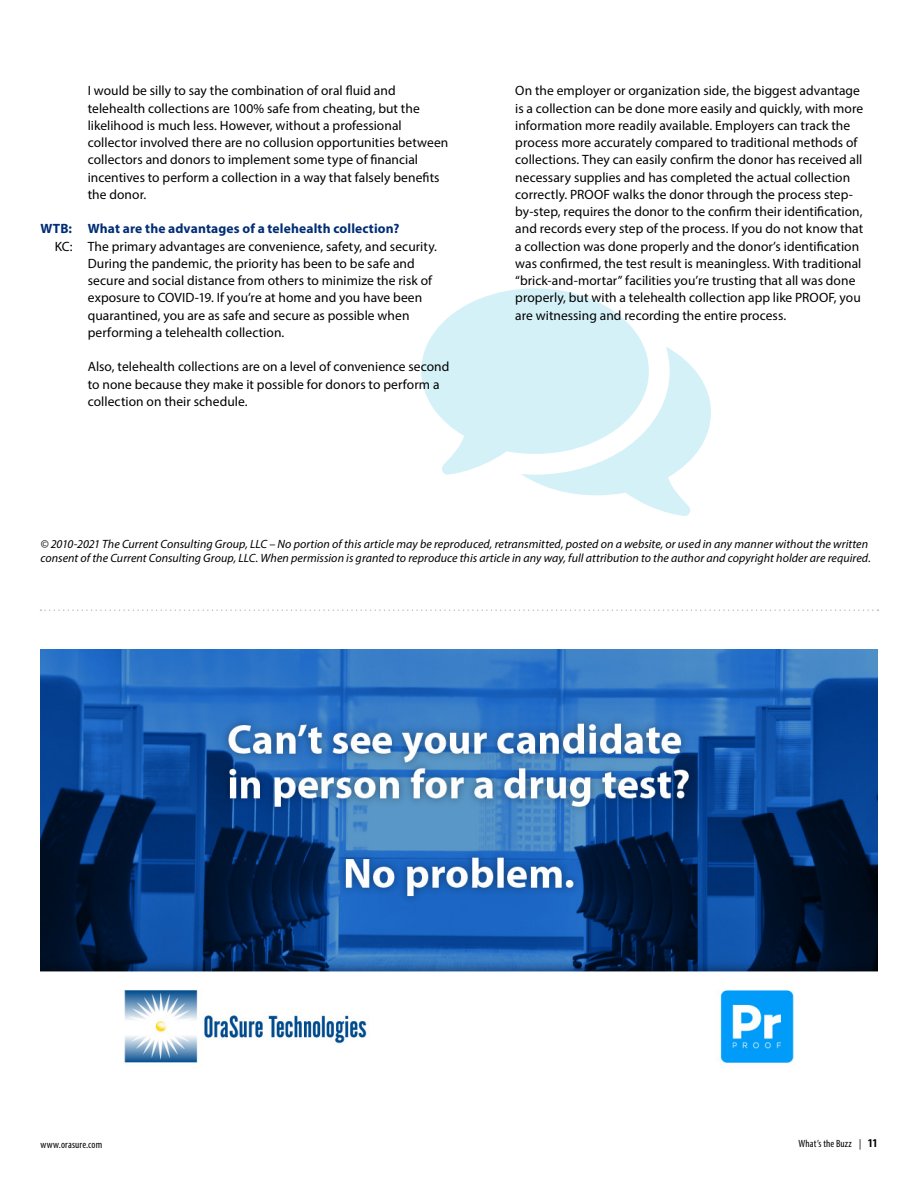
<style>
.page{position:relative;width:918px;height:1188px;background:#fff}
.page>*{position:absolute;margin:0;border:0;box-sizing:border-box;transform-origin:0 0}
.TE_indent{font:13.5px/17.2px "Myriad Pro";letter-spacing:.005em;color:#000}
.WTB_Indent{font:700 13.5px "Myriad Pro";letter-spacing:.01em;color:#002d74}
.Disclaimer{font:italic 12px/14.4px "Myriad Pro";letter-spacing:.005em;color:#000}
.t1{font:condensed 10.5px "Myriad Pro";letter-spacing:.015em;color:#000}
.s1{font-weight:700;font-size:12px}
</style>
<div class="page">
<svg style="left:421px;top:288px;width:290px;height:228px;fill:#d5f1f8"></svg>
<img style="left:40px;top:649px;width:838px;height:414px">
<svg style="left:40px;top:609px;width:839px;height:2px"></svg>
<p class="TE_indent" style="left:88px;top:82px;width:362px">I would be silly to say the combination of oral fluid and telehealth collections are 100% safe from cheating, but the likelihood is much less. However, without a professional collector involved there are no collusion opportunities between collectors and donors to implement some type of financial incentives to perform a collection in a way that falsely benefits the donor.</p>
<p class="WTB_Indent" style="left:40px;top:220px;width:360px">WTB: What are the advantages of a telehealth collection?</p>
<p class="TE_indent" style="left:88px;top:237px;width:351px;text-indent:-33px">KC: The primary advantages are convenience, safety, and security.<br>During the pandemic, the priority has been to be safe and secure and social distance from others to minimize the risk of exposure to COVID-19. If you’re at home and you have been quarantined, you are as safe and secure as possible when performing a telehealth collection.</p>
<p class="TE_indent" style="left:88px;top:358px;width:363px">Also, telehealth collections are on a level of convenience second to none because they make it possible for donors to perform a collection on their schedule.</p>
<p class="TE_indent" style="left:515px;top:82px;width:350px">On the employer or organization side, the biggest advantage is a collection can be done more easily and quickly, with more information more readily available. Employers can track the process more accurately compared to traditional methods of collections. They can easily confirm the donor has received all necessary supplies and has completed the actual collection correctly. PROOF walks the donor through the process step&shy;by-step, requires the donor to the confirm their identification, and records every step of the process. If you do not know that a collection was done properly and the donor’s identification was confirmed, the test result is meaningless. With traditional “brick-and-mortar” facilities you’re trusting that all was done properly, but with a telehealth collection app like PROOF, you are witnessing and recording the entire process.</p>
<p class="Disclaimer" style="left:40px;top:537px;width:832px">© 2010-2021 The Current Consulting Group, LLC – No portion of this article may be reproduced, retransmitted, posted on a website, or used in any manner without the written consent of the Current Consulting Group, LLC. When permission is granted to reproduce this article in any way, full attribution to the author and copyright holder are required.</p>
<p class="t1" style="left:40px;top:1138px;width:63px">www.orasure.com</p>
<p class="t1" style="left:799px;top:1137px;width:80px">What’s the Buzz | <span class="s1">11</span></p>
</div>
